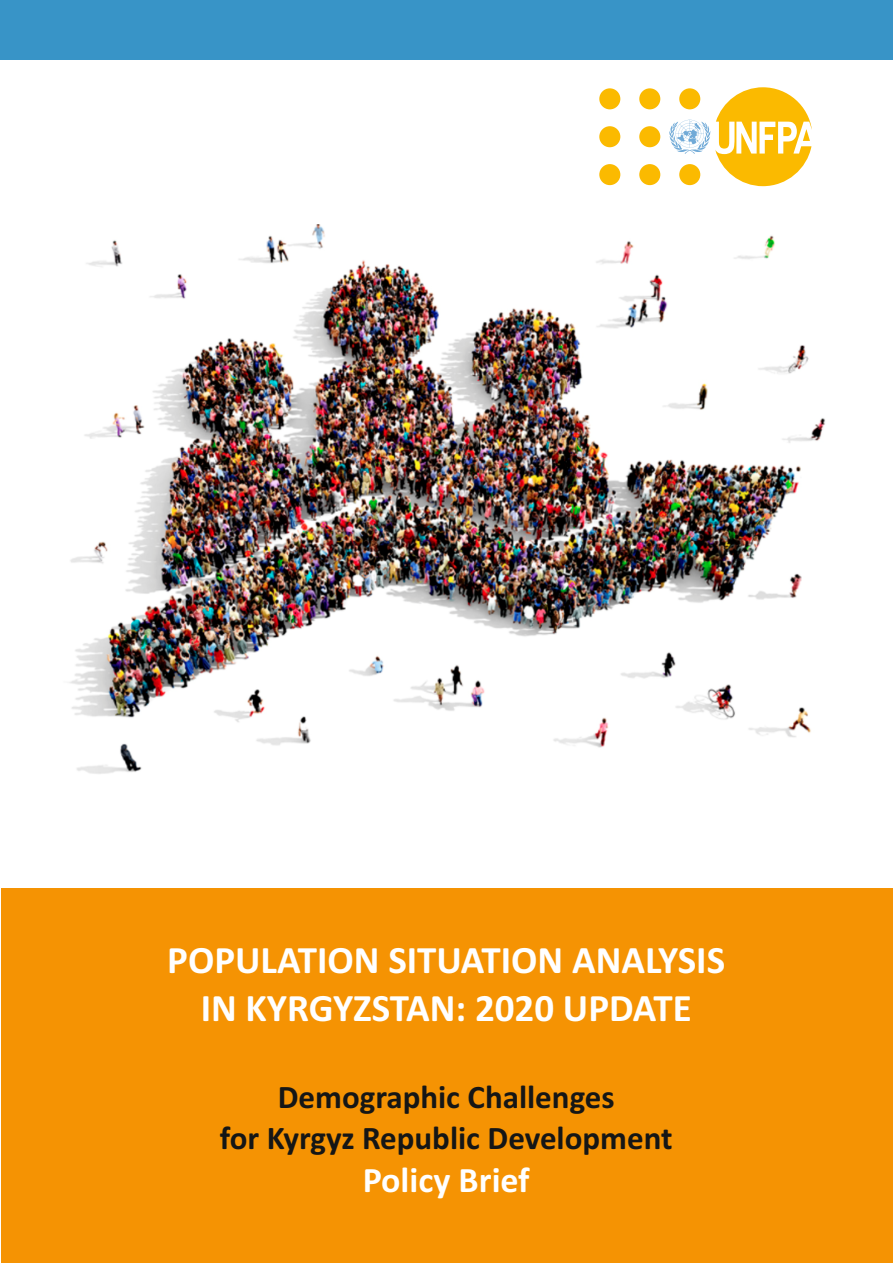
<style>
.page{position:relative;width:893px;height:1263px;background:#fff}
.page>*{position:absolute;margin:0;border:0;box-sizing:border-box;transform-origin:0 0}
.t1{font:700 39px/47.5px "Calibri";color:#fff;text-align:center}
.t2{font:700 36px "Calibri";color:#fff}
.t3{font:700 33px/40.3px "Calibri";color:#151616;text-align:center}
</style>
<div class="page">
<div style="left:1px;top:889px;width:892px;height:374px;background:#f59303"></div>
<div style="left:0;top:0;width:893px;height:59px;background:#3894c7"></div>
<img style="left:69px;top:225px;width:756px;height:549px">
<div style="left:599px;top:88px;width:21px;height:21px;background:#fbba00;border-radius:50%"></div>
<div style="left:639px;top:88px;width:21px;height:21px;background:#fbba00;border-radius:50%"></div>
<div style="left:599px;top:126px;width:21px;height:21px;background:#fbba00;border-radius:50%"></div>
<div style="left:639px;top:126px;width:21px;height:21px;background:#fbba00;border-radius:50%"></div>
<div style="left:599px;top:164px;width:21px;height:21px;background:#fbba00;border-radius:50%"></div>
<div style="left:639px;top:164px;width:21px;height:21px;background:#fbba00;border-radius:50%"></div>
<svg style="left:669px;top:87px;width:143px;height:99px"></svg>
<p class="t1" style="left:167px;top:940px;width:559px">POPULATION SITUATION ANALYSIS<br>IN KYRGYZSTAN: 2020 UPDATE</p>
<p class="t3" style="left:220px;top:1080px;width:454px">Demographic Challenges<br>for Kyrgyz Republic Development</p>
<p class="t2" style="left:363px;top:1165px;width:168px">Policy Brief</p>
</div>
